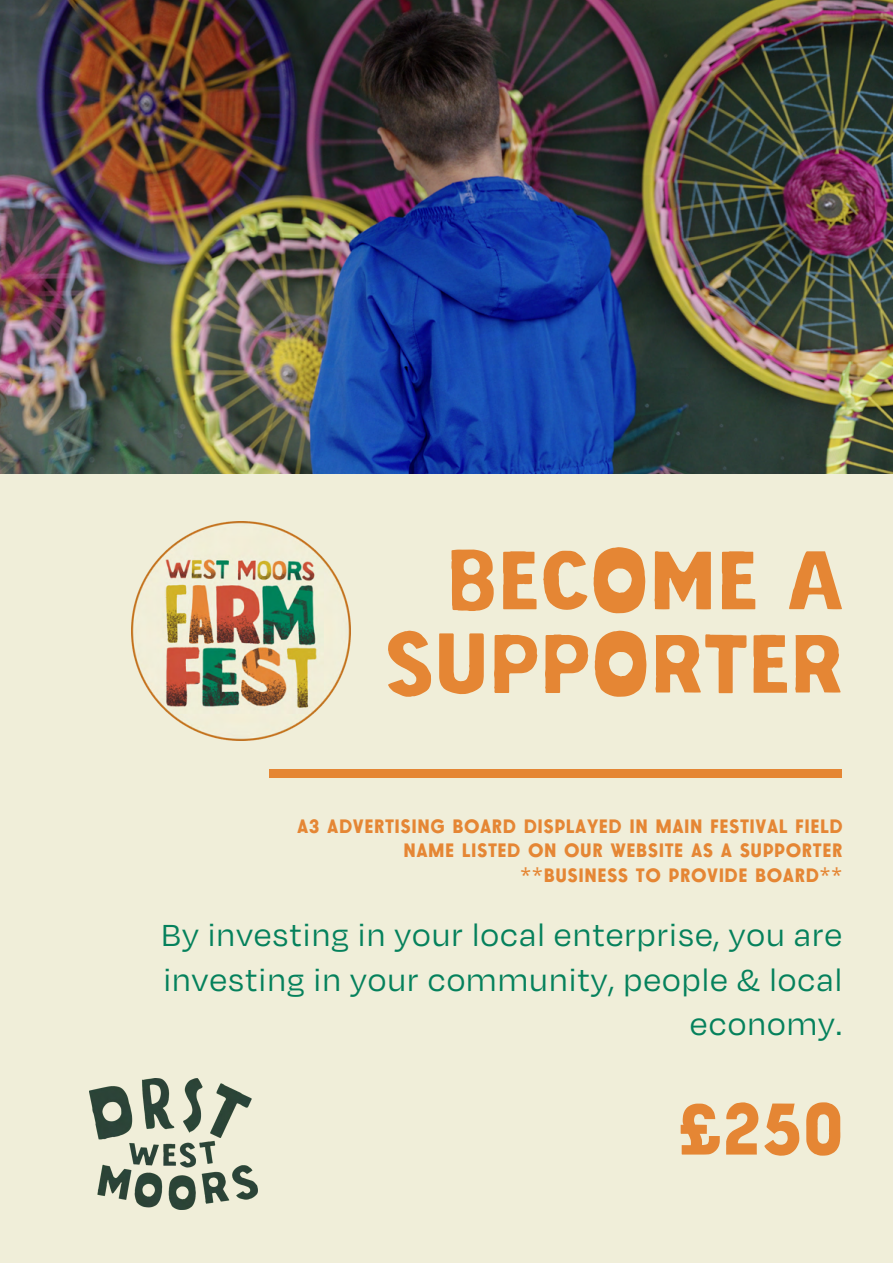
<style>
.page{position:relative;width:893px;height:1264px;background:#fff}
.page>*{position:absolute;margin:0;border:0;box-sizing:border-box;transform-origin:0 0}
.t1{font:82.95px/83.4px "NOOM002";letter-spacing:.03em;color:#e58634;text-align:right}
.t2{font:72.75px "BN Scouts Hand";color:#e58634}
.t3{font:35.1px/44.4px "Degular";letter-spacing:.03em;color:#05815c;text-align:right}
.t4{font:19.35px/24.3px "BN Scouts Hand";letter-spacing:.06em;color:#e58634;text-align:right}
.s1{font-family:"Noto Sans"}
</style>
<div class="page">
<div style="left:0;top:417px;width:892px;height:845px;background:#f0eed9"></div>
<div style="left:269px;top:769px;width:573px;height:8px;background:#e58634"></div>
<img style="left:0;top:0;width:892px;height:473px">
<img style="left:89px;top:1078px;width:169px;height:130px">
<img style="left:131px;top:521px;width:219px;height:219px">
<h1 class="t1" style="left:386px;top:543px;width:457px">BECOME A<br>SUPPORTER</h1>
<p class="t4" style="left:297px;top:815px;width:546px">A3 ADVERTISING BOARD DISPLAYED IN MAIN FESTIVAL FIELD<br>NAME LISTED ON OUR WEBSITE AS A SUPPORTER <span class="s1">**</span>BUSINESS TO PROVIDE BOARD<span class="s1">**</span></p>
<h3 class="t3" style="left:161px;top:911px;width:682px">By investing in your local enterprise, you are investing in your community, people &amp; local economy.</h3>
<h2 class="t2" style="left:678px;top:1098px;width:166px">£250</h2>
</div>
